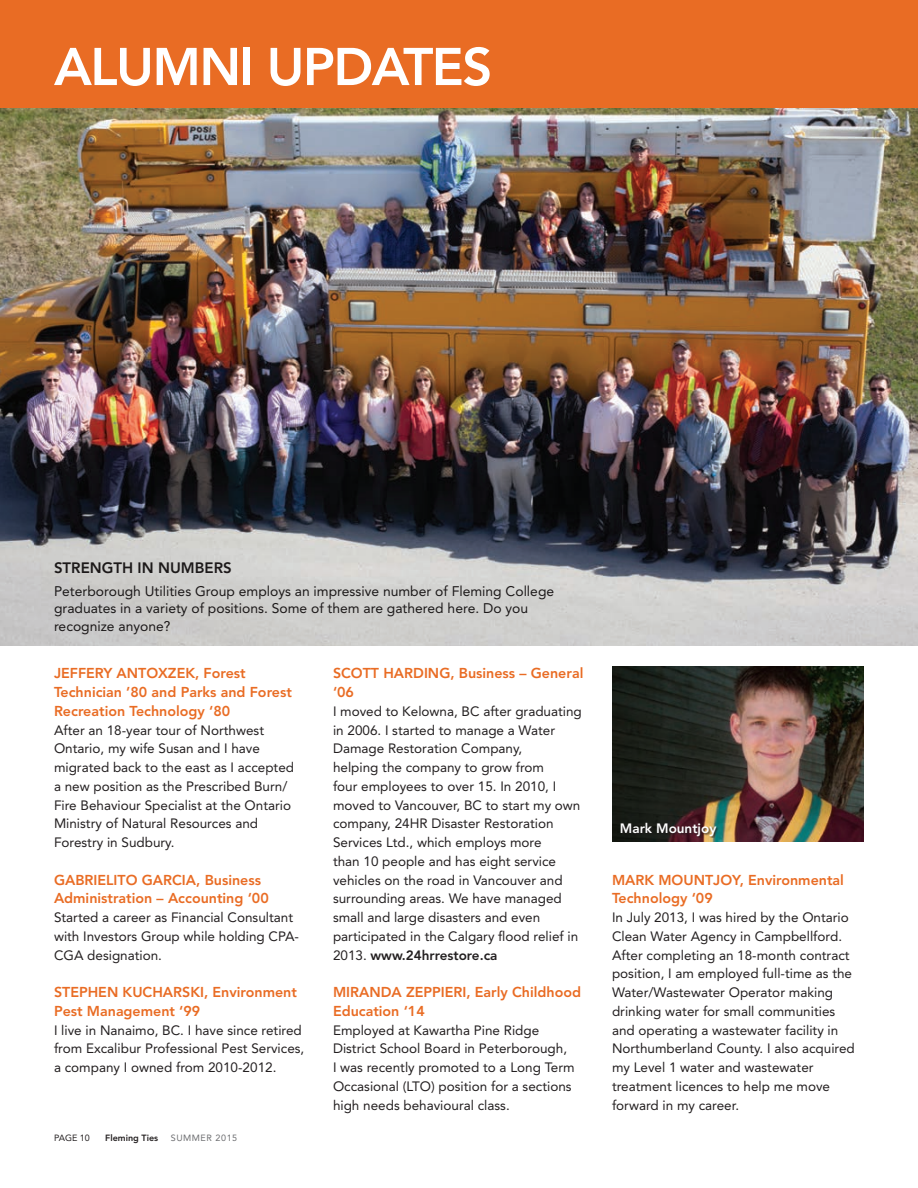
<style>
.page{position:relative;width:918px;height:1188px;background:#fff}
.page>*{position:absolute;margin:0;border:0;box-sizing:border-box;transform-origin:0 0}
.t1{font:800 52.5px "Avenir LT Std";letter-spacing:-.03em;color:#fff}
.t2{font:800 15px "Avenir LT Std";color:#231f20}
.t3{font:800 14.25px/18.8px "Avenir LT Std";color:#e96c24}
.t4{font:13.8px/17.2px "Avenir LT Std";color:#231f20}
.t5{font:13.5px/18.8px "Avenir LT Std";color:#231f20}
.t6{font:800 13.5px "Avenir LT Std";color:#fff}
.t7{font:800 9px "Avenir LT Std";color:#231f20}
.t8{font:9px "Avenir LT Std";letter-spacing:.06em;color:#6c6d70}
.t9{font:9px "Avenir LT Std";color:#231f20}
.s1{font-weight:800}
</style>
<div class="page">
<img style="left:0;top:108px;width:918px;height:538px">
<div style="left:0;top:0;width:918px;height:108px;background:#e96c24"></div>
<img style="left:612px;top:666px;width:252px;height:176px">
<div style="left:621px;top:822px;width:98px;height:16px;background:#231f20;opacity:.75"></div>
<p class="t1" style="left:54px;top:36px;width:440px">ALUMNI UPDATES</p>
<p class="t2" style="left:54px;top:559px;width:179px">STRENGTH IN NUMBERS</p>
<p class="t4" style="left:54px;top:583px;width:502px">Peterborough Utilities Group employs an impressive number of Fleming College graduates in a variety of positions. Some of them are gathered here. Do you recognize anyone?</p>
<p class="t3" style="left:54px;top:664px;width:240px">JEFFERY ANTOXZEK, Forest<br>Technician ’80 and Parks and Forest<br>Recreation Technology ‘80</p>
<p class="t5" style="left:54px;top:721px;width:242px">After an 18-year tour of Northwest Ontario, my wife Susan and I have migrated back to the east as I accepted a new position as the Prescribed Burn/ Fire Behaviour Specialist at the Ontario Ministry of Natural Resources and Forestry in Sudbury.</p>
<p class="t3" style="left:54px;top:870px;width:216px">GABRIELITO GARCIA, Business<br>Administration – Accounting ‘00</p>
<p class="t5" style="left:54px;top:908px;width:247px">Started a career as Financial Consultant with Investors Group while holding CPA-<br>CGA designation.</p>
<p class="t3" style="left:54px;top:983px;width:245px">STEPHEN KUCHARSKI, Environment<br>Pest Management ‘99</p>
<p class="t5" style="left:54px;top:1021px;width:252px">I live in Nanaimo, BC. I have since retired from Excalibur Professional Pest Services, a company I owned from 2010-2012.</p>
<p class="t9" style="left:54px;top:1132px;width:37px">PAGE 10</p>
<p class="t7" style="left:105px;top:1132px;width:55px">Fleming Ties</p>
<p class="t8" style="left:171px;top:1132px;width:68px">SUMMER 2015</p>
<p class="t3" style="left:333px;top:664px;width:252px">SCOTT HARDING, Business – General ‘06</p>
<p class="t5" style="left:333px;top:702px;width:250px">I moved to Kelowna, BC after graduating in 2006. I started to manage a Water Damage Restoration Company,<br>helping the company to grow from<br>four employees to over 15. In 2010, I moved to Vancouver, BC to start my own company, 24HR Disaster Restoration Services Ltd., which employs more<br>than 10 people and has eight service vehicles on the road in Vancouver and surrounding areas. We have managed small and large disasters and even participated in the Calgary flood relief in 2013. <span class="s1">www.24hrrestore.ca</span></p>
<p class="t3" style="left:333px;top:983px;width:250px">MIRANDA ZEPPIERI, Early Childhood<br>Education ‘14</p>
<p class="t5" style="left:333px;top:1021px;width:236px">Employed at Kawartha Pine Ridge<br>District School Board in Peterborough,</p>
<p class="t5" style="left:333px;top:1058px;width:243px">I was recently promoted to a Long Term<br>Occasional (LTO) position for a sections high needs behavioural class.</p>
<p class="t6" style="left:620px;top:820px;width:98px">Mark Mountjoy</p>
<p class="t3" style="left:612px;top:870px;width:233px">MARK MOUNTJOY, Environmental<br>Technology ‘09</p>
<p class="t5" style="left:612px;top:908px;width:244px">In July 2013, I was hired by the Ontario Clean Water Agency in Campbellford.<br>After completing an 18-month contract position, I am employed full-time as the Water/Wastewater Operator making drinking water for small communities and operating a wastewater facility in Northumberland County. I also acquired my Level 1 water and wastewater treatment licences to help me move forward in my career.</p>
</div>
